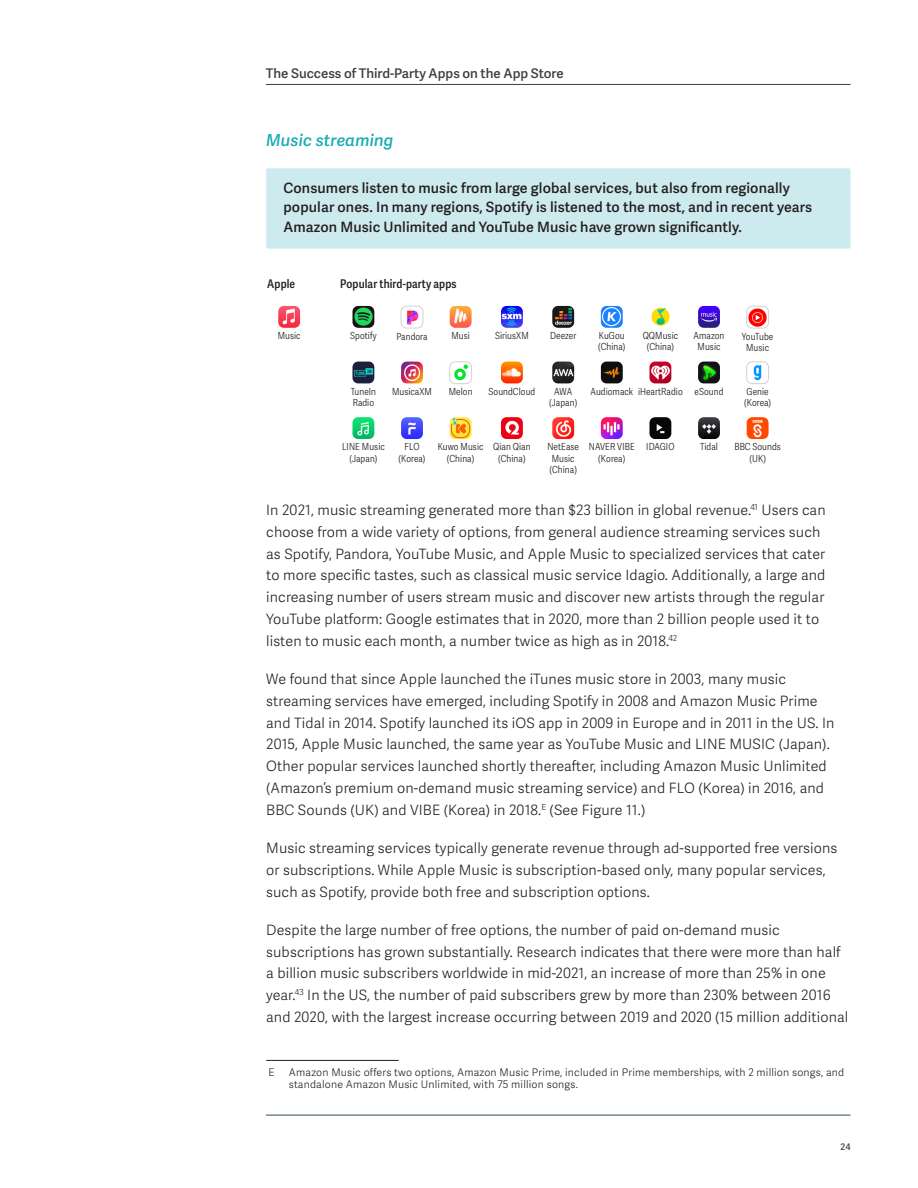
<style>
.page{position:relative;width:918px;height:1188px;background:#fff}
.page>*{position:absolute;margin:0;border:0;box-sizing:border-box;transform-origin:0 0}
.Small_Header{font:italic 600 16.5px "Adelle Sans";letter-spacing:.01em;color:#18acb4}
.Main_Body_Type{font:300 14.25px/21.9px "Adelle Sans";letter-spacing:.01em;color:#231f20}
.Summary_callout{font:600 14.25px/19.5px "Adelle Sans";letter-spacing:.01em;color:#231f20}
.t1{font:600 13.35px "Adelle Sans";color:#3e3e3f}
.t2{font:12px "Adelle Sans Cnd Sb";letter-spacing:.01em;color:#231f20}
.Footnote_Style{font:300 10.5px/12px "Adelle Sans";letter-spacing:.02em;color:#231f20}
.Icon_Figure_Copy{font:9.75px/11.2px "Adelle Sans Cnd Lt";letter-spacing:.01em;color:#231f20;text-align:center}
.t3{font:600 9px "Adelle Sans";color:#3e3e3f}
</style>
<div class="page">
<hr style="left:266px;top:84px;width:585px;height:1px;background:#3e3e3f">
<hr style="left:266px;top:1115px;width:585px;height:1px;background:#2e4a59">
<div style="left:266px;top:168px;width:584px;height:81px;background:#cdeaee"></div>
<img style="left:278px;top:306px;width:22px;height:22px">
<img style="left:352px;top:306px;width:22px;height:22px">
<img style="left:401px;top:306px;width:22px;height:22px">
<div style="left:401px;top:306px;width:22px;height:22px;border:1px solid #d1d2d4;border-radius:6px"></div>
<img style="left:450px;top:306px;width:22px;height:22px">
<img style="left:501px;top:306px;width:22px;height:22px">
<img style="left:552px;top:306px;width:22px;height:22px">
<img style="left:601px;top:306px;width:22px;height:22px">
<img style="left:651px;top:307px;width:19px;height:19px">
<img style="left:698px;top:306px;width:22px;height:22px">
<img style="left:747px;top:307px;width:21px;height:21px">
<div style="left:746px;top:306px;width:23px;height:22px;border:1px solid #d1d2d4;border-radius:6px"></div>
<img style="left:352px;top:362px;width:22px;height:21px">
<img style="left:401px;top:362px;width:22px;height:21px">
<img style="left:450px;top:362px;width:22px;height:20px">
<div style="left:449px;top:362px;width:23px;height:22px;border:1px solid #d1d2d4;border-radius:6px"></div>
<img style="left:501px;top:362px;width:22px;height:21px">
<img style="left:552px;top:362px;width:22px;height:21px">
<img style="left:601px;top:362px;width:22px;height:21px">
<img style="left:649px;top:362px;width:22px;height:21px">
<img style="left:698px;top:362px;width:22px;height:21px">
<img style="left:747px;top:362px;width:22px;height:20px">
<div style="left:746px;top:362px;width:23px;height:22px;border:1px solid #d1d2d4;border-radius:6px"></div>
<img style="left:352px;top:417px;width:22px;height:22px">
<img style="left:401px;top:417px;width:22px;height:22px">
<img style="left:450px;top:417px;width:22px;height:22px">
<img style="left:501px;top:417px;width:22px;height:22px">
<img style="left:552px;top:417px;width:22px;height:22px">
<img style="left:601px;top:417px;width:22px;height:22px">
<img style="left:649px;top:417px;width:22px;height:22px">
<img style="left:698px;top:417px;width:22px;height:22px">
<img style="left:747px;top:417px;width:22px;height:22px">
<hr style="left:266px;top:1060px;width:133px;height:1px;background:#231f20">
<p class="t1" style="left:266px;top:63px;width:299px">The Success of Third-Party Apps on the App Store</p>
<p class="Small_Header" style="left:266px;top:128px;width:129px">Music streaming</p>
<p class="Summary_callout" style="left:284px;top:177px;width:530px">Consumers listen to music from large global services, but also from regionally popular ones. In many regions, Spotify is listened to the most, and in recent years<br>Amazon Music Unlimited and YouTube Music have grown significantly.</p>
<p class="t2" style="left:267px;top:275px;width:29px">Apple</p>
<p class="t2" style="left:340px;top:275px;width:118px">Popular third-party apps</p>
<p class="Icon_Figure_Copy" style="left:278px;top:330px;width:24px">Music</p>
<p class="Icon_Figure_Copy" style="left:350px;top:330px;width:28px">Spotify</p>
<p class="Icon_Figure_Copy" style="left:396px;top:330px;width:33px">Pandora</p>
<p class="Icon_Figure_Copy" style="left:451px;top:330px;width:20px">Musi</p>
<p class="Icon_Figure_Copy" style="left:495px;top:330px;width:35px">SiriusXM</p>
<p class="Icon_Figure_Copy" style="left:550px;top:330px;width:28px">Deezer</p>
<p class="Icon_Figure_Copy" style="left:598px;top:330px;width:29px;text-align:left">KuGou (China)</p>
<p class="Icon_Figure_Copy" style="left:643px;top:330px;width:37px">QQMusic (China)</p>
<p class="Icon_Figure_Copy" style="left:694px;top:330px;width:32px">Amazon<br>Music</p>
<p class="Icon_Figure_Copy" style="left:742px;top:330px;width:33px">YouTube<br>Music</p>
<p class="Icon_Figure_Copy" style="left:351px;top:385px;width:27px;text-align:left">TuneIn<br>Radio</p>
<p class="Icon_Figure_Copy" style="left:392px;top:385px;width:41px">MusicaXM</p>
<p class="Icon_Figure_Copy" style="left:449px;top:386px;width:25px">Melon</p>
<p class="Icon_Figure_Copy" style="left:489px;top:385px;width:48px">SoundCloud</p>
<p class="Icon_Figure_Copy" style="left:549px;top:385px;width:30px">AWA (Japan)</p>
<p class="Icon_Figure_Copy" style="left:591px;top:385px;width:44px">Audiomack</p>
<p class="Icon_Figure_Copy" style="left:638px;top:385px;width:46px">iHeartRadio</p>
<p class="Icon_Figure_Copy" style="left:695px;top:385px;width:30px">eSound</p>
<p class="Icon_Figure_Copy" style="left:744px;top:386px;width:28px;text-align:left">Genie (Korea)</p>
<p class="Icon_Figure_Copy" style="left:342px;top:441px;width:44px">LINE Music (Japan)</p>
<p class="Icon_Figure_Copy" style="left:399px;top:441px;width:28px">FLO (Korea)</p>
<p class="Icon_Figure_Copy" style="left:438px;top:441px;width:47px">Kuwo Music (China)</p>
<p class="Icon_Figure_Copy" style="left:493px;top:441px;width:39px">Qian Qian (China)</p>
<p class="Icon_Figure_Copy" style="left:547px;top:441px;width:33px;text-align:left">NetEase<br>Music (China)</p>
<p class="Icon_Figure_Copy" style="left:589px;top:441px;width:47px">NAVER VIBE (Korea)</p>
<p class="Icon_Figure_Copy" style="left:646px;top:441px;width:30px">IDAGIO</p>
<p class="Icon_Figure_Copy" style="left:700px;top:441px;width:19px">Tidal</p>
<p class="Icon_Figure_Copy" style="left:734px;top:441px;width:48px">BBC Sounds (UK)</p>
<p class="Main_Body_Type" style="left:266px;top:498px;width:561px">In 2021, music streaming generated more than $23 billion in global revenue.<sup>41</sup> Users can choose from a wide variety of options, from general audience streaming services such as Spotify, Pandora, YouTube Music, and Apple Music to specialized services that cater to more specific tastes, such as classical music service Idagio. Additionally, a large and increasing number of users stream music and discover new artists through the regular YouTube platform: Google estimates that in 2020, more than 2 billion people used it to listen to music each month, a number twice as high as in 2018.<sup>42</sup></p>
<p class="Main_Body_Type" style="left:266px;top:668px;width:570px">We found that since Apple launched the iTunes music store in 2003, many music streaming services have emerged, including Spotify in 2008 and Amazon Music Prime and Tidal in 2014. Spotify launched its iOS app in 2009 in Europe and in 2011 in the US. In 2015, Apple Music launched, the same year as YouTube Music and LINE MUSIC (Japan).<br>Other popular services launched shortly thereafter, including Amazon Music Unlimited (Amazon’s premium on-demand music streaming service) and FLO (Korea) in 2016, and BBC Sounds (UK) and VIBE (Korea) in 2018.<sup>E</sup> (See Figure 11.)</p>
<p class="Main_Body_Type" style="left:266px;top:837px;width:573px">Music streaming services typically generate revenue through ad-supported free versions or subscriptions. While Apple Music is subscription-based only, many popular services, such as Spotify, provide both free and subscription options.</p>
<p class="Main_Body_Type" style="left:266px;top:918px;width:584px">Despite the large number of free options, the number of paid on-demand music subscriptions has grown substantially. Research indicates that there were more than half a billion music subscribers worldwide in mid-2021, an increase of more than 25% in one year.<sup>43</sup> In the US, the number of paid subscribers grew by more than 230% between 2016 and 2020, with the largest increase occurring between 2019 and 2020 (15 million additional</p>
<p class="Footnote_Style" style="left:269px;top:1066px;width:8px">E</p>
<p class="Footnote_Style" style="left:289px;top:1066px;width:557px">Amazon Music offers two options, Amazon Music Prime, included in Prime memberships, with 2 million songs, and standalone Amazon Music Unlimited, with 75 million songs.</p>
<p class="t3" style="left:841px;top:1141px;width:11px">24</p>
</div>
